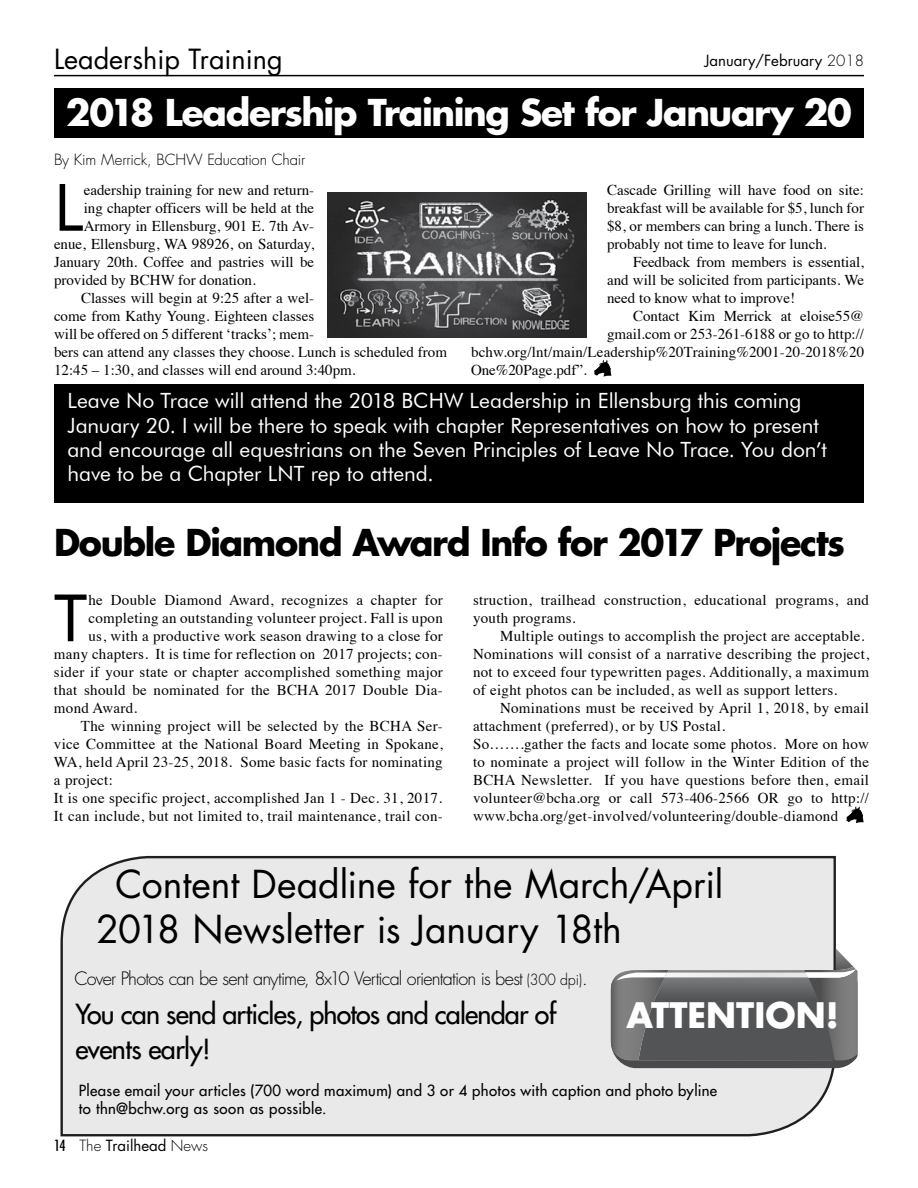
<style>
.page{position:relative;width:918px;height:1188px;background:#fff}
.page>*{position:absolute;margin:0;border:0;box-sizing:border-box;transform-origin:0 0}
.t1{font:65.4px "Futura BT";color:#000}
.t2{font:37.5px/45.2px "Futura";color:#000}
.t3{font:700 36px "Futura";letter-spacing:-.04em;color:#fff}
.t4{font:700 36px "Futura";letter-spacing:-.04em;color:#000}
.t5{font:700 34.2px "Futura";color:#fff}
.t6{font:27px/34.7px "Futura";letter-spacing:-.03em;color:#000}
.t7{font:27px "Futura";color:#000}
.t8{font:21px/24.2px "Futura BT";letter-spacing:-.005em;color:#fff}
.t9{font:300 18px "Futura";letter-spacing:-.045em;color:#000}
.t10{font:15px/18px "Times";letter-spacing:.02em;color:#000}
.t11{font:15px "Times";color:#000}
.t12{font:15px/18px "Futura";letter-spacing:.025em;color:#000}
.t13{font:15px "Futura";color:#000}
.t14{font:300 15px "Futura";letter-spacing:-.01em;color:#000}
.t15{font:condensed 15px "Futura";color:#000}
.s1{font-weight:300}
.s2{font-size:15px}
</style>
<div class="page">
<hr style="left:54px;top:75px;width:810px;height:1px;background:#000">
<div style="left:54px;top:384px;width:810px;height:119px;background:#000"></div>
<svg style="left:594px;top:360px;width:18px;height:17px"></svg>
<img style="left:328px;top:193px;width:259px;height:145px">
<div style="left:54px;top:89px;width:810px;height:49px;background:#000"></div>
<div style="left:60px;top:855px;width:777px;height:282px;background:#e9e9ea"></div>
<svg style="left:611px;top:948px;width:247px;height:120px;background:#7e7f80"></svg>
<svg style="left:847px;top:806px;width:17px;height:17px"></svg>
<h3 class="t7" style="left:54px;top:40px;width:230px">Leadership Training</h3>
<p class="t13" style="left:705px;top:50px;width:161px">January/February <span class="s1">2018</span></p>
<h3 class="t3" style="left:66px;top:87px;width:788px">2018 Leadership Training Set for January 20</h3>
<p class="t14" style="left:54px;top:150px;width:253px">By Kim Merrick, BCHW Education Chair</p>
<h1 class="t1" style="left:54px;top:168px;width:31px">L</h1>
<p class="t11" style="left:84px;top:176px;width:232px">eadership training for new and return-</p>
<p class="t11" style="left:84px;top:194px;width:232px">ing chapter officers will be held at the</p>
<p class="t11" style="left:84px;top:212px;width:232px">Armory in Ellensburg, 901 E. 7th Av-</p>
<p class="t11" style="left:54px;top:230px;width:262px">enue, Ellensburg, WA 98926, on Saturday,</p>
<p class="t11" style="left:54px;top:248px;width:262px">January 20th. Coffee and pastries will be</p>
<p class="t11" style="left:54px;top:266px;width:203px">provided by BCHW for donation.</p>
<p class="t11" style="left:81px;top:284px;width:235px">Classes will begin at 9:25 after a wel-</p>
<p class="t11" style="left:54px;top:302px;width:262px">come from Kathy Young. Eighteen classes</p>
<p class="t11" style="left:54px;top:320px;width:262px">will be offered on 5 different ‘tracks’; mem-</p>
<p class="t11" style="left:54px;top:338px;width:395px">bers can attend any classes they choose. Lunch is scheduled from</p>
<p class="t11" style="left:54px;top:356px;width:303px">12:45 – 1:30, and classes will end around 3:40pm.</p>
<p class="t10" style="left:607px;top:179px;width:258px;text-align:justify">Cascade Grilling will have food on site: breakfast will be available for $5, lunch for $8, or members can bring a lunch. There is probably not time to leave for lunch.</p>
<p class="t10" style="left:607px;top:251px;width:258px;text-align:justify;text-indent:26px">Feedback from members is essential, and will be solicited from participants. We need to know what to improve!</p>
<p class="t11" style="left:633px;top:302px;width:233px">Contact Kim Merrick at eloise55@</p>
<p class="t11" style="left:607px;top:320px;width:258px">gmail.com or 253-261-6188 or go to http://</p>
<p class="t10" style="left:471px;top:341px;width:395px">bchw.org/lnt/main/Leadership%20Training%2001-20-2018%20</p>
<p class="t11" style="left:471px;top:356px;width:117px">One%20Page.pdf”.</p>
<p class="t8" style="left:67px;top:389px;width:761px">Leave No Trace will attend the 2018 BCHW Leadership in Ellensburg this coming January 20. I will be there to speak with chapter Representatives on how to present and encourage all equestrians on the Seven Principles of Leave No Trace. You don’t have to be a Chapter LNT rep to attend.</p>
<h3 class="t4" style="left:54px;top:517px;width:793px">Double Diamond Award Info for 2017 Projects</h3>
<p class="t10" style="left:473px;top:590px;width:398px">struction, trailhead construction, educational programs, and youth programs.</p>
<p class="t10" style="left:473px;top:626px;width:398px;text-indent:27px">Multiple outings to accomplish the project are acceptable.<br>Nominations will consist of a narrative describing the project, not to exceed four typewritten pages. Additionally, a maximum of eight photos can be included, as well as support letters.</p>
<p class="t10" style="left:473px;top:698px;width:398px;text-indent:27px">Nominations must be received by April 1, 2018, by email attachment (preferred), or by US Postal.<br>So…….gather the facts and locate some photos. More on how to nominate a project will follow in the Winter Edition of the BCHA Newsletter. If you have questions before then, email volunteer@bcha.org or call 573-406-2566 OR go to http:// www.bcha.org/get-involved/volunteering/double-diamond</p>
<h1 class="t1" style="left:54px;top:578px;width:35px">T</h1>
<p class="t10" style="left:88px;top:590px;width:356px">he Double Diamond Award, recognizes a chapter for</p>
<p class="t10" style="left:88px;top:608px;width:356px">completing an outstanding volunteer project. Fall is upon</p>
<p class="t10" style="left:88px;top:626px;width:356px">us, with a productive work season drawing to a close for</p>
<p class="t10" style="left:54px;top:644px;width:390px">many chapters. It is time for reflection on 2017 projects; con-</p>
<p class="t10" style="left:54px;top:662px;width:390px">sider if your state or chapter accomplished something major</p>
<p class="t10" style="left:54px;top:680px;width:390px">that should be nominated for the BCHA 2017 Double Dia-</p>
<p class="t10" style="left:54px;top:698px;width:85px">mond Award.</p>
<p class="t10" style="left:81px;top:716px;width:363px">The winning project will be selected by the BCHA Ser-</p>
<p class="t10" style="left:54px;top:734px;width:390px">vice Committee at the National Board Meeting in Spokane,</p>
<p class="t10" style="left:54px;top:752px;width:390px">WA, held April 23-25, 2018. Some basic facts for nominating</p>
<p class="t10" style="left:54px;top:770px;width:60px">a project:</p>
<p class="t10" style="left:54px;top:788px;width:390px">It is one specific project, accomplished Jan 1 - Dec. 31, 2017.</p>
<p class="t10" style="left:54px;top:806px;width:390px">It can include, but not limited to, trail maintenance, trail con-</p>
<h2 class="t2" style="left:96px;top:861px;width:629px;text-indent:20px">Content Deadline for the March/April<br>2018 Newsletter is January 18th</h2>
<p class="t9" style="left:74px;top:967px;width:511px">Cover Photos can be sent anytime, 8x10 Vertical orientation is best <span class="s2">(300 dpi)</span>.</p>
<h3 class="t6" style="left:75px;top:997px;width:482px">You can send articles, photos and calendar of events early!</h3>
<h3 class="t5" style="left:627px;top:992px;width:214px">ATTENTION!</h3>
<p class="t15" style="left:54px;top:1136px;width:13px">14</p>
<p class="t12" style="left:79px;top:1081px;width:640px">Please email your articles (700 word maximum) and 3 or 4 photos with caption and photo byline to thn@bchw.org as soon as possible.</p>
<p class="t13" style="left:80px;top:1135px;width:130px"><span class="s1">The</span> Trailhead <span class="s1">News</span></p>
</div>
